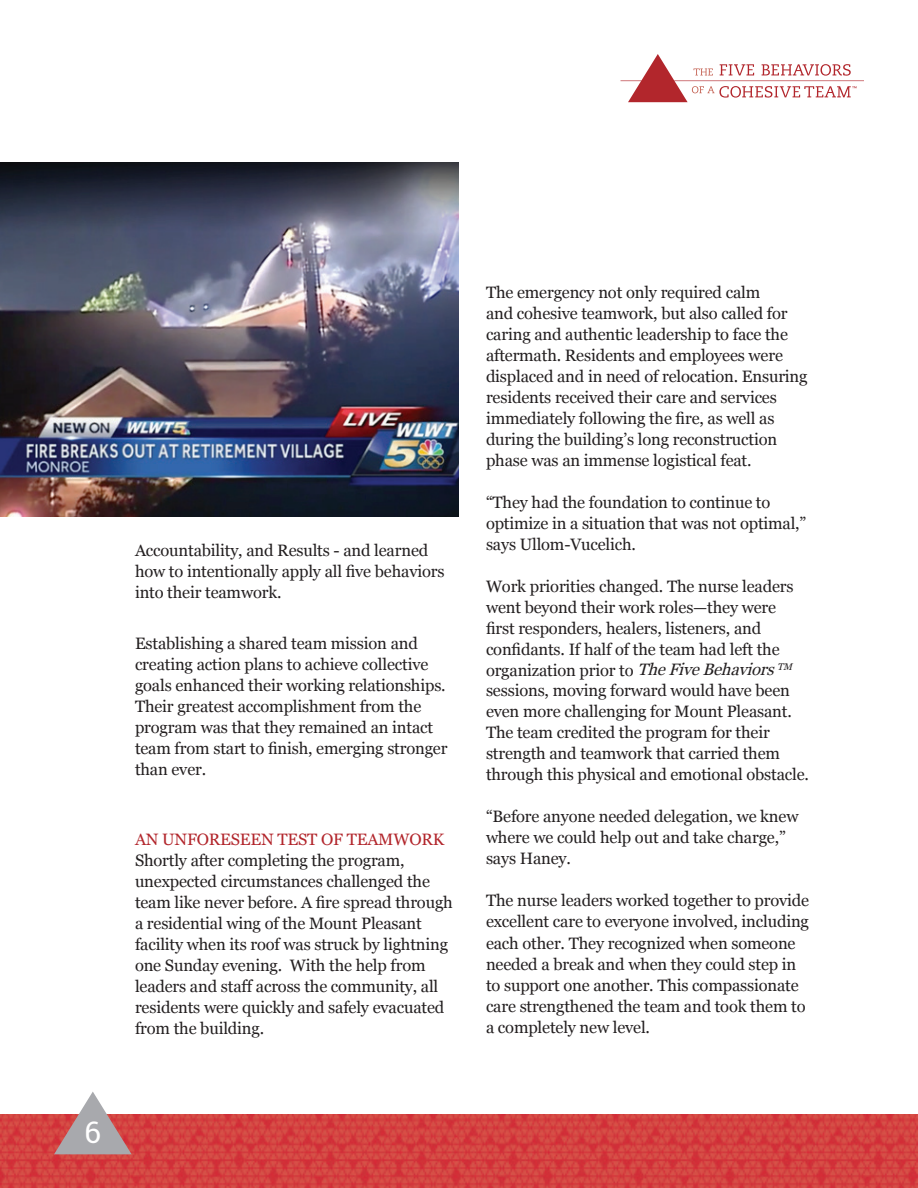
<style>
.page{position:relative;width:918px;height:1188px;background:#fff}
.page>*{position:absolute;margin:0;border:0;box-sizing:border-box;transform-origin:0 0}
.t1{font:29.7px "Roboto Slab";color:#fff}
.t2{font:16.5px/21px "Georgia";letter-spacing:-.01em;color:#231f20}
.t3{font:16.5px "Georgia";letter-spacing:-.01em;color:#b2262c}
.s1{font-style:italic}
</style>
<div class="page">
<img style="left:0;top:1114px;width:918px;height:74px">
<svg style="left:54px;top:1092px;width:78px;height:62px"></svg>
<svg style="left:621px;top:54px;width:243px;height:48px"></svg>
<img style="left:0;top:162px;width:459px;height:354px">
<h1 class="t1" style="left:85px;top:1112px;width:18px">6</h1>
<p class="t2" style="left:135px;top:539px;width:311px">Accountability, and Results - and learned how to intentionally apply all five behaviors into their teamwork.</p>
<p class="t2" style="left:135px;top:632px;width:314px">Establishing a shared team mission and creating action plans to achieve collective goals enhanced their working relationships.<br>Their greatest accomplishment from the program was that they remained an intact team from start to finish, emerging stronger than ever.</p>
<p class="t3" style="left:135px;top:828px;width:311px">AN UNFORESEEN TEST OF TEAMWORK</p>
<p class="t2" style="left:135px;top:849px;width:319px">Shortly after completing the program, unexpected circumstances challenged the team like never before. A fire spread through a residential wing of the Mount Pleasant facility when its roof was struck by lightning one Sunday evening. With the help from leaders and staff across the community, all residents were quickly and safely evacuated from the building.</p>
<p class="t2" style="left:486px;top:281px;width:323px">The emergency not only required calm<br>and cohesive teamwork, but also called for caring and authentic leadership to face the aftermath. Residents and employees were displaced and in need of relocation. Ensuring residents received their care and services immediately following the fire, as well as during the building’s long reconstruction phase was an immense logistical feat.</p>
<p class="t2" style="left:486px;top:491px;width:322px">“They had the foundation to continue to optimize in a situation that was not optimal,” says Ullom-Vucelich.</p>
<p class="t2" style="left:486px;top:575px;width:325px">Work priorities changed. The nurse leaders went beyond their work roles—they were first responders, healers, listeners, and confidants. If half of the team had left the organization prior to <span class="s1">TheFiveBehaviors</span><sup>TM </sup>sessions, moving forward would have been even more challenging for Mount Pleasant.<br>The team credited the program for their strength and teamwork that carried them through this physical and emotional obstacle.</p>
<p class="t2" style="left:486px;top:806px;width:314px">“Before anyone needed delegation, we knew where we could help out and take charge,” says Haney.</p>
<p class="t2" style="left:486px;top:890px;width:325px">The nurse leaders worked together to provide excellent care to everyone involved, including each other. They recognized when someone needed a break and when they could step in to support one another. This compassionate care strengthened the team and took them to a completely new level.</p>
</div>
